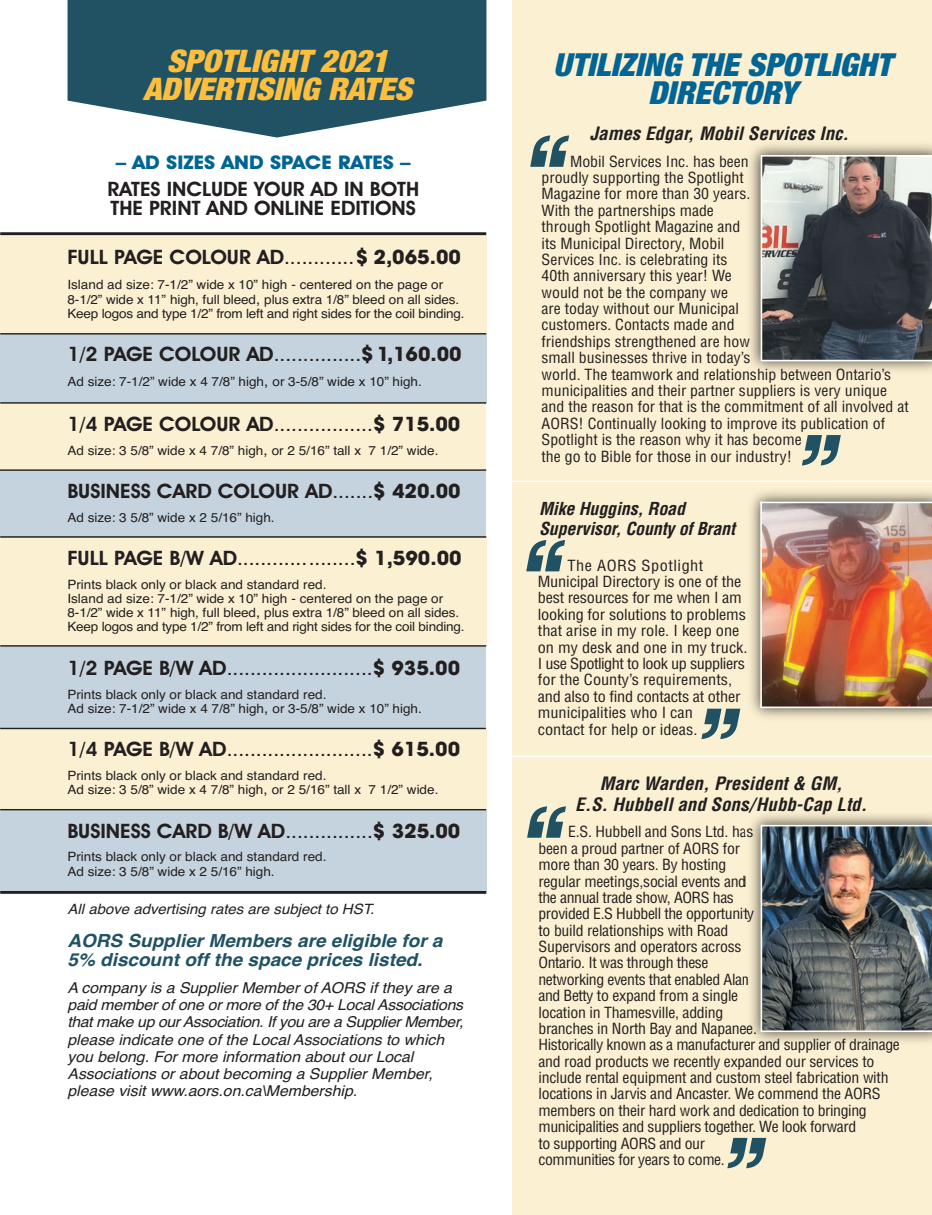
<style>
.page{position:relative;width:932px;height:1215px;background:#fff}
.page>*{position:absolute;margin:0;border:0;box-sizing:border-box;transform-origin:0 0}
.t1{font:italic 900 condensed 100.2px "Helvetica";color:#205264;scale:.89 1}
.t2{font:italic 900 condensed 97.2px "Helvetica";color:#205264;scale:.92 1}
.t3{font:italic 900 condensed 31.8px/28.5px "Helvetica Neue";color:#006494;text-align:center}
.t4{font:italic 900 condensed 31.2px/27.9px "Helvetica Neue";color:#febf3e;text-align:center;scale:1.05 1}
.t5{font:600 19.95px/18.6px "Avant Garde IT Cby BT";color:#231f20;scale:1.05 1}
.t6{font:19.95px "Helvetica LT Std";color:#231f20;scale:1.05 1}
.t7{font:700 18.9px "Avant Garde IT Cby BT";color:#006494;scale:1.11 1}
.t8{font:italic 700 condensed 18px/21px "Helvetica";color:#231f20;text-align:center;scale:1.05 1}
.t9{font:italic 700 18px/18.8px "Helvetica";color:#205264;scale:1.05 1}
.t10{font:italic 700 condensed 17.4px/20.4px "Helvetica";letter-spacing:-.01em;color:#231f20}
.t11{font:condensed 15px/16.4px "Helvetica";letter-spacing:-.01em;color:#231f20;scale:1.05 1}
.t12{font:italic 15px/17.2px "Helvetica";color:#231f20;scale:1.05 1}
.t13{font:condensed 15px/16.4px "Helvetica";letter-spacing:-.01em;color:#231f20;scale:1.08 1}
.t14{font:italic 14.25px "Helvetica";color:#231f20;scale:1.05 1}
.t15{font:12.9px/14.2px "Helvetica";color:#231f20;scale:1.05 1}
.s1{font-family:"Helvetica LT Std";font-weight:400}
.s2{font-weight:700}
.s3{font-size:14.25px}
.s4{font-family:"Avant Garde IT Cby BT";font-weight:600}
.s5{font-family:"Avant Garde IT Cby BT";font-weight:700}
</style>
<div class="page">
<div style="left:0;top:810px;width:486px;height:82px;background:#c4d3dd"></div>
<div style="left:0;top:728px;width:486px;height:81px;background:#fcf0d2"></div>
<div style="left:1px;top:646px;width:485px;height:82px;background:#c4d3dd"></div>
<hr style="left:0;top:728px;width:486px;height:1px;background:#231f20">
<div style="left:0;top:536px;width:486px;height:110px;background:#fcf0d2"></div>
<div style="left:0;top:470px;width:486px;height:67px;background:#c4d3dd"></div>
<hr style="left:0;top:536px;width:486px;height:2px;background:#231f20">
<svg style="left:68px;top:0;width:418px;height:138px;background:#3e6979"></svg>
<div style="left:0;top:334px;width:486px;height:69px;background:#c4d3dd"></div>
<div style="left:0;top:234px;width:486px;height:99px;background:#fcf0d2"></div>
<hr style="left:0;top:232px;width:486px;height:3px;background:#231f20">
<hr style="left:0;top:333px;width:486px;height:2px;background:#231f20">
<div style="left:0;top:403px;width:486px;height:68px;background:#fcf0d2"></div>
<hr style="left:0;top:469px;width:486px;height:2px;background:#231f20">
<hr style="left:0;top:402px;width:486px;height:2px;background:#231f20">
<hr style="left:0;top:809px;width:486px;height:1px;background:#231f20">
<hr style="left:0;top:891px;width:486px;height:3px;background:#231f20">
<div style="left:512px;top:0;width:420px;height:1215px;background:#fcf0d2"></div>
<hr style="left:0;top:645px;width:486px;height:2px;background:#231f20">
<hr style="left:504px;top:481px;width:428px;height:1px;background:#fff">
<img style="left:750px;top:144px;width:182px;height:227px">
<svg style="left:760px;top:155px;width:172px;height:206px;background:#656769"></svg>
<img style="left:751px;top:491px;width:181px;height:227px">
<img style="left:760px;top:502px;width:172px;height:206px">
<hr style="left:503px;top:756px;width:429px;height:1px;background:#fff">
<img style="left:751px;top:814px;width:181px;height:228px">
<img style="left:760px;top:825px;width:172px;height:207px">
<h3 class="t4" style="left:143px;top:50px;width:258px">SPOTLIGHT 2021<br>ADVERTISING RATES</h3>
<p class="t7" style="left:116px;top:156px;width:267px">– AD SIZES AND SPACE RATES –</p>
<h3 class="t5" style="left:107px;top:182px;width:298px">RATES INCLUDE YOUR AD IN BOTH<br>THE PRINT AND ONLINE EDITIONS</h3>
<h3 class="t5" style="left:67px;top:250px;width:376px">FULL PAGE COLOUR AD<span class="s1">............</span><span class="s2">$ 2,065.00</span></h3>
<p class="t15" style="left:67px;top:278px;width:379px">Island ad size: 7-1/2” wide x 10” high - centered on the page or<br>8-1/2” wide x 11” high, full bleed<span class="s3">,</span> plus extra 1/8” bleed on all sides.<br>Keep logos and type 1/2” from left and right sides for the coil binding.</p>
<h3 class="t5" style="left:67px;top:347px;width:377px">1/2 PAGE COLOUR AD<span class="s1">...............</span><span class="s2">$1,160.00</span></h3>
<p class="t15" style="left:67px;top:375px;width:339px">Ad size: 7-1/2” wide x 4 7/8” high<span class="s3">,</span> or 3-5/8” wide x 10” high.</p>
<h3 class="t6" style="left:67px;top:417px;width:376px"><span class="s4">1/4 PAGE COLOUR AD</span>.................<span class="s5">$ 715.00</span></h3>
<p class="t15" style="left:67px;top:443px;width:355px">Ad size: 3 5/8” wide x 4 7/8” high<span class="s3">,</span> or 2 5/16” tall x 7 1/2” wide.</p>
<h3 class="t5" style="left:67px;top:483px;width:376px">BUSINESS CARD COLOUR AD<span class="s1">.......</span><span class="s2">$ 420.00</span></h3>
<p class="t15" style="left:67px;top:510px;width:199px">Ad size: 3 5/8” wide x 2 5/16” high.</p>
<h3 class="t6" style="left:67px;top:551px;width:377px"><span class="s4">FULL PAGE B/W AD</span>....................<span class="s5">$ 1,590.00</span></h3>
<p class="t15" style="left:67px;top:577px;width:379px">Prints black only or black and standard red.<br>Island ad size: 7-1/2” wide x 10” high - centered on the page or 8-1/2” wide x 11” high, full bleed<span class="s3">,</span> plus extra 1/8” bleed on all sides.<br>Keep logos and type 1/2” from left and right sides for the coil binding.</p>
<h3 class="t6" style="left:67px;top:661px;width:375px"><span class="s4">1/2 PAGE B/W AD</span>.........................<span class="s5">$ 935.00</span></h3>
<p class="t15" style="left:67px;top:687px;width:339px">Prints black only or black and standard red.<br>Ad size: 7-1/2” wide x 4 7/8” high<span class="s3">,</span> or 3-5/8” wide x 10” high.</p>
<h3 class="t6" style="left:67px;top:742px;width:375px"><span class="s4">1/4 PAGE B/W AD</span>.........................<span class="s5">$ 615.00</span></h3>
<p class="t15" style="left:67px;top:768px;width:355px">Prints black only or black and standard red.<br>Ad size: 3 5/8” wide x 4 7/8” high<span class="s3">,</span> or 2 5/16” tall x 7 1/2” wide.</p>
<h3 class="t5" style="left:67px;top:823px;width:376px">BUSINESS CARD B/W AD<span class="s1">...............</span><span class="s2">$ 325.00</span></h3>
<p class="t15" style="left:67px;top:850px;width:248px">Prints black only or black and standard red.<br>Ad size: 3 5/8” wide x 2 5/16” high.</p>
<p class="t14" style="left:67px;top:901px;width:294px">All above advertising rates are subject to HST.</p>
<p class="t9" style="left:67px;top:932px;width:358px">AORS Supplier Members are eligible for a<br>5% discount off the space prices listed.</p>
<p class="t12" style="left:67px;top:979px;width:378px">A company is a Supplier Member of AORS if they are a paid member of one or more of the 30+ Local Associations that make up our Association. If you are a Supplier Member, please indicate one of the Local Associations to which you belong. For more information about our Local Associations or about becoming a Supplier Member, please visit www.aors.on.ca\Membership.</p>
<h3 class="t3" style="left:553px;top:53px;width:340px">UTILIZING THE SPOTLIGHT<br>DIRECTORY</h3>
<p class="t8" style="left:590px;top:123px;width:248px">James Edgar, Mobil Services Inc.</p>
<h1 class="t1" style="left:582px;top:185px;width:51px;rotate:-180deg">’’</h1>
<p class="t11" style="left:541px;top:153px;width:351px;text-indent:28px">Mobil Services Inc. has been<br>proudly supporting the Spotlight<br>Magazine for more than 30 years.<br>With the partnerships made<br>through Spotlight Magazine and<br>its Municipal Directory, Mobil<br>Services Inc. is celebrating its<br>40th anniversary this year! We<br>would not be the company we<br>are today without our Municipal<br>customers. Contacts made and<br>friendships strengthened are how<br>small businesses thrive in today’s<br>world. The teamwork and relationship between Ontario’s municipalities and their partner suppliers is very unique and the reason for that is the commitment of all involved at AORS! Continually looking to improve its publication of Spotlight is the reason why it has become<br>the go to Bible for those in our industry!</p>
<h2 class="t2" style="left:788px;top:418px;width:49px">’’</h2>
<p class="t10" style="left:539px;top:498px;width:197px">Mike Huggins, Road<br>Supervisor, County of Brant</p>
<p class="t13" style="left:538px;top:557px;width:196px;text-indent:30px">The AORS Spotlight<br>Municipal Directory is one of the best resources for me when I am looking for solutions to problems that arise in my role. I keep one on my desk and one in my truck.<br>I use Spotlight to look up suppliers for the County’s requirements, and also to find contacts at other municipalities who I can<br>contact for help or ideas.</p>
<h1 class="t1" style="left:578px;top:589px;width:51px;rotate:-180deg">’’</h1>
<h2 class="t2" style="left:688px;top:691px;width:49px">’’</h2>
<p class="t8" style="left:575px;top:773px;width:279px">Marc Warden, President &amp; GM,<br>E.S. Hubbell and Sons/Hubb-Cap Ltd.</p>
<p class="t11" style="left:538px;top:824px;width:346px;text-indent:30px">E.S. Hubbell and Sons Ltd. has<br>been a proud partner of AORS for<br>more than 30 years. By hosting<br>regular meetings,social events and<br>the annual trade show, AORS has<br>provided E.S Hubbell the opportunity<br>to build relationships with Road<br>Supervisors and operators across<br>Ontario. It was through these<br>networking events that enabled Alan<br>and Betty to expand from a single<br>location in Thamesville, adding<br>branches in North Bay and Napanee.<br>Historically known as a manufacturer and supplier of drainage and road products we recently expanded our services to include rental equipment and custom steel fabrication with locations in Jarvis and Ancaster. We commend the AORS members on their hard work and dedication to bringing municipalities and suppliers together. We look forward<br>to supporting AORS and our<br>communities for years to come.</p>
<h1 class="t1" style="left:579px;top:856px;width:51px;rotate:-180deg">’’</h1>
<h2 class="t2" style="left:713px;top:1120px;width:49px">’’</h2>
</div>
